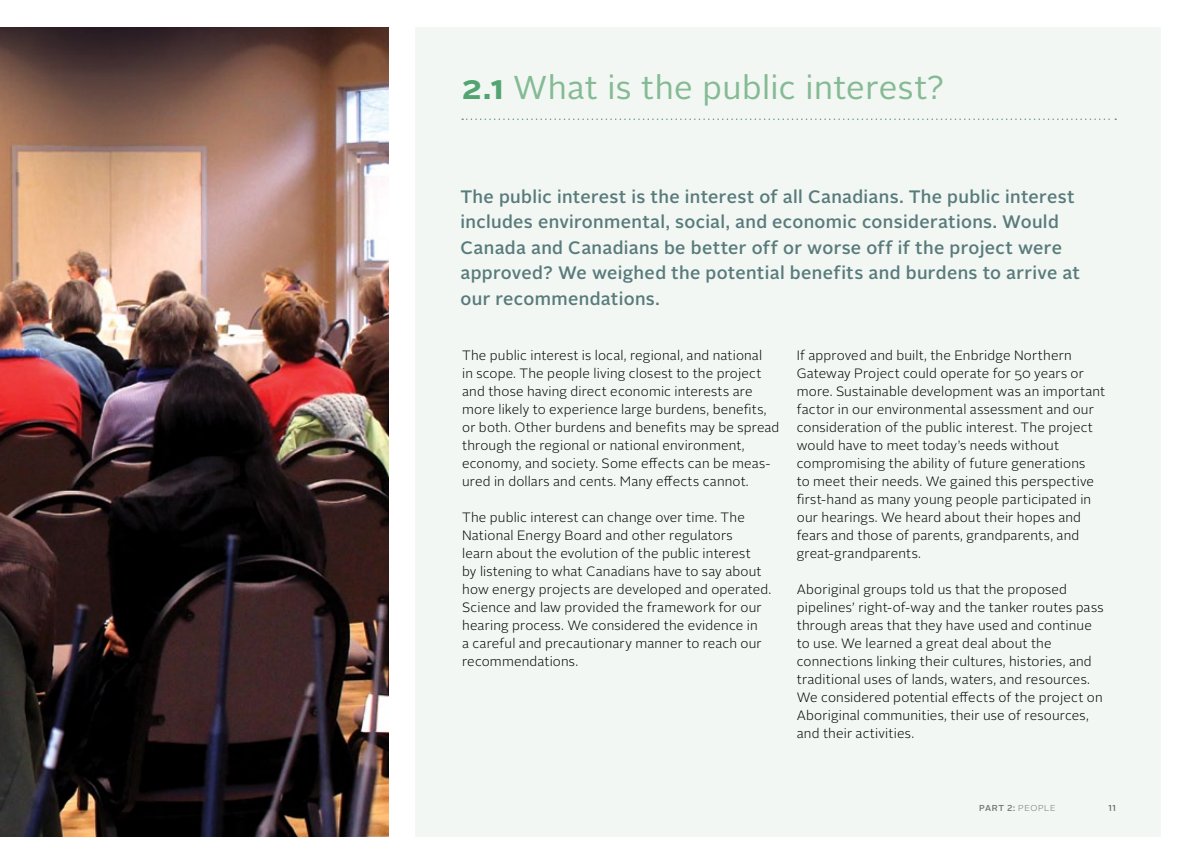
<style>
.page{position:relative;width:1188px;height:864px;background:#fff}
.page>*{position:absolute;margin:0;border:0;box-sizing:border-box;transform-origin:0 0}
.t1{font:33px "Alright Sans";letter-spacing:.015em;color:#85ba94}
.t2{font:500 18px/25.5px "Alright Sans";letter-spacing:.02em;color:#597b7c}
.t3{font:300 13.5px/18px "Alright Sans";letter-spacing:.015em;color:#000}
.t4{font:300 8.7px "Alright Sans";color:#77787b}
.t5{font:500 8.7px "Alright Sans";color:#77787b}
.t6{font:500 8.7px "Alright Sans";color:#6d6e71}
.s1{font-weight:700;color:#53a471}
.s2{font-weight:500}
</style>
<div class="page">
<img style="left:0;top:27px;width:388px;height:810px">
<div style="left:415px;top:27px;width:746px;height:810px;background:#f2f7f3"></div>
<svg style="left:462px;top:118px;width:654px;height:2px"></svg>
<p class="t1" style="left:461px;top:65px;width:484px"><span class="s1">2.1</span> What is the public interest?</p>
<p class="t2" style="left:460px;top:184px;width:621px">The public interest is the interest of all Canadians. The public interest includes environmental, social, and economic considerations. Would Canada and Canadians be better off or worse off if the project were approved? We weighed the potential benefits and burdens to arrive at our recommendations.</p>
<p class="t3" style="left:462px;top:347px;width:319px">The public interest is local, regional, and national<br>in scope. The people living closest to the project and those having direct economic interests are more likely to experience large burdens, benefits, or both. Other burdens and benefits may be spread through the regional or national environment, economy, and society. Some effects can be meas&shy;ured in dollars and cents. Many effects cannot.</p>
<p class="t3" style="left:462px;top:509px;width:311px">The public interest can change over time. The National Energy Board and other regulators<br>learn about the evolution of the public interest<br>by listening to what Canadians have to say about how energy projects are developed and operated.<br>Science and law provided the framework for our hearing process. We considered the evidence in<br>a careful and precautionary manner to reach our recommendations.</p>
<p class="t3" style="left:797px;top:346px;width:310px">If approved and built, the Enbridge Northern Gateway Project could operate for 50 years or more. Sustainable development was an important factor in our environmental assessment and our consideration of the public interest. The project would have to meet today’s needs without compromising the ability of future generations<br>to meet their needs. We gained this perspective first-hand as many young people participated in our hearings. We heard about their hopes and fears and those of parents, grandparents, and great-grandparents.</p>
<p class="t3" style="left:797px;top:580px;width:308px">Aboriginal groups told us that the proposed pipelines’ right-of-way and the tanker routes pass through areas that they have used and continue to use. We learned a great deal about the connections linking their cultures, histories, and traditional uses of lands, waters, and resources.<br>We considered potential effects of the project on Aboriginal communities, their use of resources, and their activities.</p>
<p class="t5" style="left:979px;top:802px;width:7px">par</p>
<p class="t4" style="left:999px;top:802px;width:27px"><span class="s2">t 2:</span> people</p>
<p class="t6" style="left:1109px;top:802px;width:9px">11</p>
</div>
